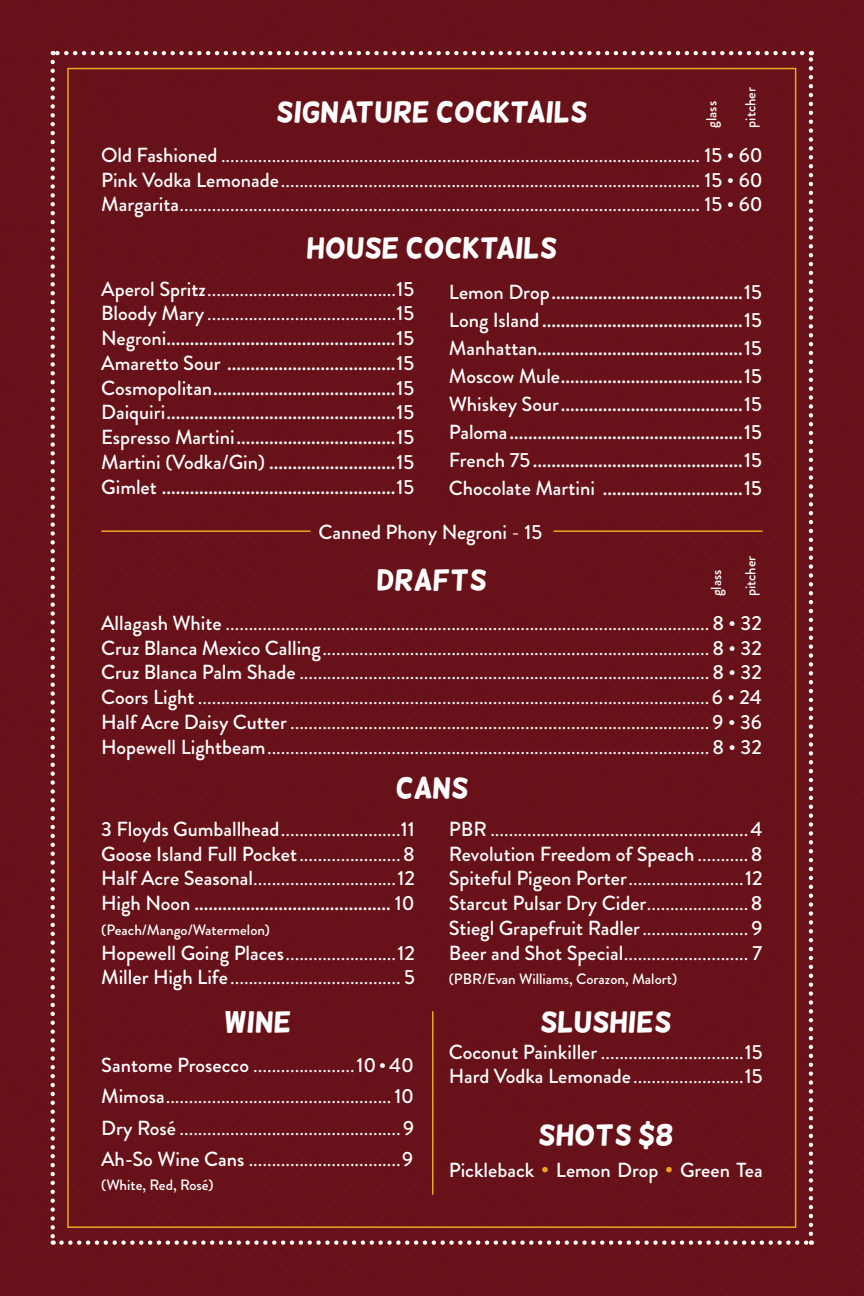
<style>
.page{position:relative;width:864px;height:1296px;background:#681119}
.page>*{position:absolute;margin:0;border:0;box-sizing:border-box;transform-origin:0 0}
.t1{font:29.1px "Helsinki";color:#fff}
.t2{font:20.4px/24.8px "Brandon Grotesque";color:#fff}
.t3{font:500 20.4px "Brandon Grotesque";color:#fff}
.t4{font:500 15px "Brandon Grotesque";color:#fff}
.t5{font:500 14.55px "Brandon Grotesque";color:#fff}
.s1{font-weight:500}
.s2{font-weight:400}
.s3{font-size:23.25px;color:#eea522}
</style>
<div class="page">
<svg style="left:61px;top:1240px;width:751px;height:5px"></svg>
<svg style="left:809px;top:51px;width:4px;height:1183px"></svg>
<svg style="left:53px;top:51px;width:749px;height:4px"></svg>
<svg style="left:51px;top:62px;width:4px;height:1183px"></svg>
<hr style="left:101px;top:530px;width:209px;height:2px;background:#eea522">
<hr style="left:554px;top:530px;width:209px;height:2px;background:#eea522">
<hr style="left:432px;top:1011px;width:2px;height:184px;background:#eea522">
<p class="t5" style="left:740px;top:128px;width:42px;rotate:-90deg">pitcher</p>
<p class="t1" style="left:276px;top:98px;width:313px">SIGNATURE COCKTAILS</p>
<p class="t2" style="left:101px;top:143px;width:663px"><span class="s1">Old Fashioned</span> ........................................................................................................ <span class="s1">15 • 60</span></p>
<p class="t2" style="left:101px;top:167px;width:663px"><span class="s1">Pink Vodka Lemonade</span>........................................................................................... <span class="s1">15 • 60</span></p>
<p class="t2" style="left:101px;top:192px;width:663px"><span class="s1">Margarita</span>................................................................................................................. <span class="s1">15 • 60</span></p>
<p class="t5" style="left:701px;top:128px;width:28px;rotate:-90deg">glass</p>
<p class="t1" style="left:307px;top:233px;width:252px">HOUSE COCKTAILS</p>
<p class="t2" style="left:101px;top:276px;width:314px"><span class="s1">Aperol Spritz</span>.........................................<span class="s1">15</span></p>
<p class="t2" style="left:101px;top:301px;width:314px"><span class="s1">Bloody Mary</span> .........................................<span class="s1">15</span></p>
<p class="t3" style="left:101px;top:324px;width:314px">Negroni.................................................15</p>
<p class="t3" style="left:101px;top:349px;width:314px">Amaretto Sour ....................................15</p>
<p class="t3" style="left:101px;top:373px;width:314px">Cosmopolitan.......................................15</p>
<p class="t3" style="left:101px;top:398px;width:314px">Daiquiri.................................................15</p>
<p class="t3" style="left:101px;top:423px;width:314px">Espresso Martini..................................15</p>
<p class="t3" style="left:101px;top:448px;width:314px">Martini (Vodka/Gin) ...........................15</p>
<p class="t3" style="left:101px;top:472px;width:314px">Gimlet ..................................................15</p>
<p class="t3" style="left:449px;top:278px;width:314px">Lemon Drop.........................................15</p>
<p class="t3" style="left:449px;top:306px;width:314px">Long Island ...........................................15</p>
<p class="t3" style="left:449px;top:334px;width:314px">Manhattan............................................15</p>
<p class="t3" style="left:449px;top:362px;width:314px">Moscow Mule.......................................15</p>
<p class="t3" style="left:449px;top:390px;width:314px">Whiskey Sour.......................................15</p>
<p class="t3" style="left:449px;top:418px;width:314px">Paloma..................................................15</p>
<p class="t3" style="left:449px;top:446px;width:314px">French 75.............................................15</p>
<p class="t3" style="left:449px;top:474px;width:314px">Chocolate Martini ..............................15</p>
<p class="t3" style="left:319px;top:518px;width:225px">Canned Phony Negroni <span class="s2">-</span> 15</p>
<p class="t1" style="left:377px;top:566px;width:112px">DRAFTS</p>
<p class="t2" style="left:101px;top:611px;width:662px"><span class="s1">Allagash White</span> ......................................................................................................... <span class="s1">8 • 32</span></p>
<p class="t2" style="left:101px;top:635px;width:662px"><span class="s1">Cruz Blanca Mexico Calling</span>.................................................................................... <span class="s1">8 • 32</span></p>
<p class="t2" style="left:101px;top:660px;width:662px"><span class="s1">Cruz Blanca Palm Shade</span> ......................................................................................... <span class="s1">8 • 32</span></p>
<p class="t2" style="left:101px;top:685px;width:662px"><span class="s1">Coors Light</span> ...............................................................................................................<span class="s1">6 • 24</span></p>
<p class="t2" style="left:101px;top:710px;width:662px"><span class="s1">Half Acre Daisy Cutter</span>........................................................................................... <span class="s1">9 • 36</span></p>
<p class="t2" style="left:101px;top:734px;width:662px"><span class="s1">Hopewell Lightbeam</span>................................................................................................ <span class="s1">8 • 32</span></p>
<p class="t5" style="left:740px;top:596px;width:42px;rotate:-90deg">pitcher</p>
<p class="t5" style="left:706px;top:596px;width:28px;rotate:-90deg">glass</p>
<p class="t1" style="left:395px;top:773px;width:75px">CANS</p>
<p class="t2" style="left:101px;top:817px;width:315px"><span class="s1">3 Floyds Gumballhead</span>..........................<span class="s1">11</span></p>
<p class="t3" style="left:101px;top:839px;width:315px">Goose Island Full Pocket<span class="s2">......................</span>8</p>
<p class="t2" style="left:101px;top:866px;width:315px"><span class="s1">Half Acre Seasonal</span>...............................<span class="s1">12</span></p>
<p class="t3" style="left:101px;top:889px;width:315px">High Noon .......................................... 10</p>
<p class="t4" style="left:101px;top:919px;width:170px">(Peach/Mango/Watermelon)</p>
<p class="t2" style="left:101px;top:940px;width:315px"><span class="s1">Hopewell Going Places</span>........................<span class="s1">12</span></p>
<p class="t2" style="left:101px;top:965px;width:315px"><span class="s1">Miller High Life</span>..................................... <span class="s1">5</span></p>
<p class="t2" style="left:449px;top:817px;width:315px"><span class="s1">PBR</span>........................................................<span class="s1">4</span></p>
<p class="t3" style="left:449px;top:839px;width:315px">Revolution Freedom of Speach <span class="s2">...........</span>8</p>
<p class="t2" style="left:449px;top:866px;width:315px"><span class="s1">Spiteful Pigeon Porter</span>.........................<span class="s1">12</span></p>
<p class="t3" style="left:449px;top:889px;width:315px">Starcut Pulsar Dry Cider<span class="s2">......................</span>8</p>
<p class="t3" style="left:449px;top:914px;width:315px">Stiegl Grapefruit Radler<span class="s2">.......................</span> 9</p>
<p class="t2" style="left:449px;top:940px;width:315px"><span class="s1">Beer and Shot Special</span>........................... <span class="s1">7</span></p>
<p class="t4" style="left:449px;top:968px;width:230px">(PBR/Evan Williams, Corazon, Malort)</p>
<p class="t1" style="left:225px;top:1008px;width:68px">WINE</p>
<p class="t2" style="left:101px;top:1053px;width:314px"><span class="s1">Santome Prosecco</span> ......................<span class="s1">10 • 40</span></p>
<p class="t2" style="left:101px;top:1084px;width:314px"><span class="s1">Mimosa</span>.................................................<span class="s1">10</span></p>
<p class="t2" style="left:101px;top:1116px;width:314px"><span class="s1">Dry Rosé</span> ................................................<span class="s1">9</span></p>
<p class="t2" style="left:101px;top:1147px;width:314px"><span class="s1">Ah-So Wine Cans</span> .................................<span class="s1">9</span></p>
<p class="t4" style="left:101px;top:1175px;width:114px">(White, Red, Rosé)</p>
<p class="t1" style="left:540px;top:1008px;width:133px">SLUSHIES</p>
<p class="t2" style="left:449px;top:1040px;width:315px"><span class="s1">Coconut Painkiller</span> ...............................<span class="s1">15<br>Hard Vodka Lemonade</span>........................<span class="s1">15</span></p>
<p class="t1" style="left:538px;top:1121px;width:136px">SHOTS $8</p>
<p class="t3" style="left:449px;top:1156px;width:315px">Pickleback <span class="s3">•</span> Lemon Drop <span class="s3">•</span> Green Tea</p>
</div>
